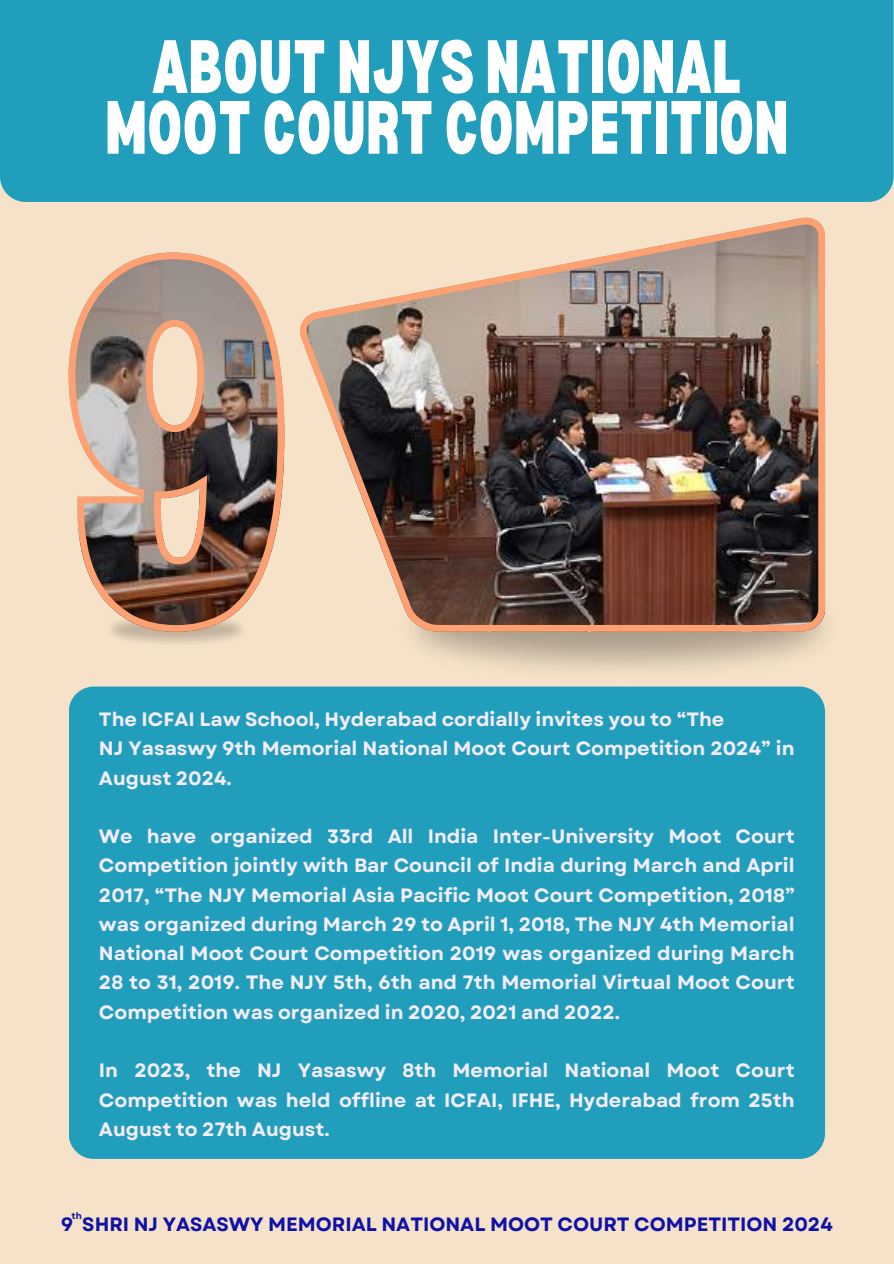
<style>
.page{position:relative;width:894px;height:1264px;background:#fff}
.page>*{position:absolute;margin:0;border:0;box-sizing:border-box;transform-origin:0 0}
.t1{font:900 condensed 73.8px/60.8px "Bernoru";color:#fff;text-align:center}
.t2{font:700 19.2px/29.2px "Garet";color:#f4edff;text-align:justify}
.t3{font:700 19.2px "Garet";color:#0f11a8}
.t4{font:700 9.15px "Garet";color:#0f11a8}
</style>
<div class="page">
<div style="left:0;top:0;width:893px;height:1263px;background:#f5e2c8"></div>
<div style="left:0;top:0;width:893px;height:202px;background:#219ebc"></div>
<div style="left:69px;top:686px;width:755px;height:472px;background:#219ebc;border-radius:25px"></div>
<img style="left:69px;top:252px;width:215px;height:380px">
<img style="left:412px;top:566px;width:414px;height:105px">
<img style="left:300px;top:218px;width:524px;height:413px">
<h1 class="t1" style="left:105px;top:34px;width:684px">ABOUT NJYS NATIONAL<br>MOOT COURT COMPETITION</h1>
<p class="t2" style="left:99px;top:704px;width:697px;text-align:left">The ICFAI Law School, Hyderabad cordially invites you to “The<br>NJ Yasaswy 9th Memorial National Moot Court Competition 2024” in<br>August 2024.</p>
<p class="t2" style="left:99px;top:821px;width:697px">We have organized 33rd All India Inter-University Moot Court Competition jointly with Bar Council of India during March and April 2017, “The NJY Memorial Asia Pacific Moot Court Competition, 2018” was organized during March 29 to April 1, 2018, The NJY 4th Memorial National Moot Court Competition 2019 was organized during March 28 to 31, 2019. The NJY 5th, 6th and 7th Memorial Virtual Moot Court Competition was organized in 2020, 2021 and 2022.</p>
<p class="t2" style="left:99px;top:1055px;width:697px">In 2023, the NJ Yasaswy 8th Memorial National Moot Court Competition was held offline at ICFAI, IFHE, Hyderabad from 25th August to 27th August.</p>
<p class="t4" style="left:72px;top:1209px;width:12px">th</p>
<p class="t3" style="left:61px;top:1209px;width:773px">9 SHRI NJ YASASWY MEMORIAL NATIONAL MOOT COURT COMPETITION 2024</p>
</div>
